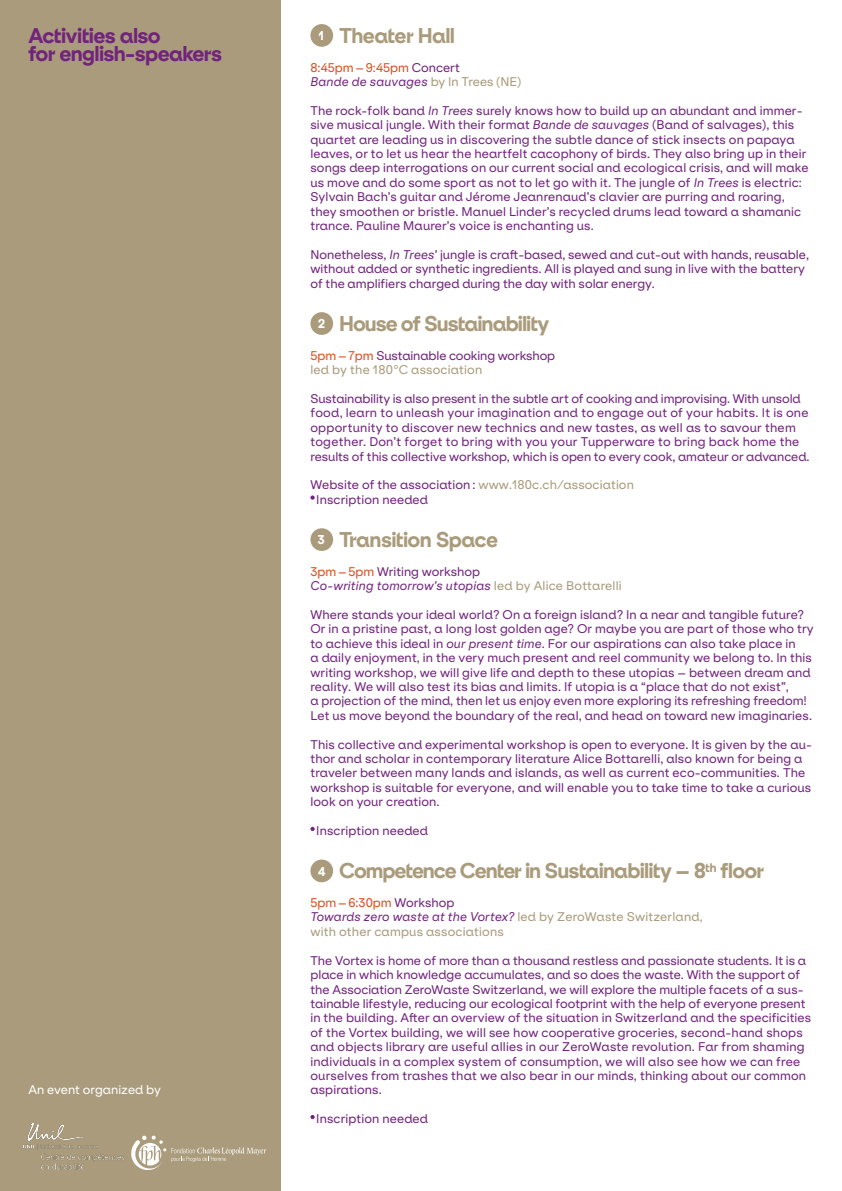
<style>
.page{position:relative;width:842px;height:1191px;background:#fff}
.page>*{position:absolute;margin:0;border:0;box-sizing:border-box;transform-origin:0 0}
.t1{font:800 20px "ES Klarheit Plakat";letter-spacing:-.015em;color:#a99b7b}
.t2{font:800 20px/18px "ES Klarheit Plakat";color:#71237d}
.t3{font:12px/14.4px "ES Klarheit Kurrent";letter-spacing:.01em;color:#71237d}
.t4{font:italic 12px/14.4px "ES Klarheit Kurrent";letter-spacing:.015em;color:#71237d}
.t5{font:12px/14.4px "ES Klarheit Kurrent";letter-spacing:.015em;color:#a99b7b}
.t6{font:12px/14.4px "ES Klarheit Kurrent";letter-spacing:-.01em;color:#71237d}
.t7{font:12px "ES Klarheit Kurrent";color:#fff}
.s1{font-size:12px;color:#fff}
.s2{font-style:normal;color:#d94e1f}
.s3{font-style:normal}
.s4{font-style:normal;color:#a99b7b}
.s5{font-style:italic}
.s6{color:#d94e1f}
.s7{color:#a99b7b}
.s8{color:#71237d}
.s9{font-style:italic;color:#71237d}
</style>
<div class="page">
<div style="left:0;top:0;width:281px;height:1191px;background:#a99b7b"></div>
<div style="left:310px;top:24px;width:23px;height:23px;background:#a99b7b;border-radius:50%"></div>
<div style="left:310px;top:312px;width:23px;height:23px;background:#a99b7b;border-radius:50%"></div>
<svg style="left:310px;top:495px;width:5px;height:5px"></svg>
<div style="left:310px;top:528px;width:23px;height:23px;background:#a99b7b;border-radius:50%"></div>
<svg style="left:310px;top:826px;width:5px;height:5px"></svg>
<div style="left:310px;top:859px;width:23px;height:23px;background:#a99b7b;border-radius:50%"></div>
<svg style="left:310px;top:1114px;width:5px;height:5px"></svg>
<svg style="left:131px;top:1135px;width:135px;height:35px"></svg>
<img style="left:24px;top:1123px;width:100px;height:47px">
<h1 class="t2" style="left:28px;top:24px;width:195px">Activities also<br>for english-speakers</h1>
<h1 class="t1" style="left:319px;top:19px;width:137px"><span class="s1">1</span> Theater Hall</h1>
<p class="t4" style="left:310px;top:59px;width:213px"><span class="s2">8:45pm – 9:45pm</span> <span class="s3">Concert<br></span>Bande de sauvages <span class="s4">by In Trees (NE)</span></p>
<p class="t3" style="left:310px;top:102px;width:500px">The rock-folk band <span class="s5">In Trees</span> surely knows how to build up an abundant and immer&shy;sive musical jungle. With their format <span class="s5">Bande de sauvages</span> (Band of salvages), this quartet are leading us in discovering the subtle dance of stick insects on papaya leaves, or to let us hear the heartfelt cacophony of birds. They also bring up in their songs deep interrogations on our current social and ecological crisis, and will make us move and do some sport as not to let go with it. The jungle of <span class="s5">In Trees</span> is electric:<br>Sylvain Bach’s guitar and Jérome Jeanrenaud’s clavier are purring and roaring, they smoothen or bristle. Manuel Linder’s recycled drums lead toward a shamanic trance. Pauline Maurer’s voice is enchanting us.</p>
<p class="t3" style="left:310px;top:246px;width:500px">Nonetheless, <span class="s5">In Trees</span>’ jungle is craft-based, sewed and cut-out with hands, reusable, without added or synthetic ingredients. All is played and sung in live with the battery of the amplifiers charged during the day with solar energy.</p>
<h1 class="t1" style="left:318px;top:307px;width:233px"><span class="s1">2</span> House of Sustainability</h1>
<p class="t6" style="left:310px;top:347px;width:246px"><span class="s6">5pm – 7pm</span> Sustainable cooking workshop <span class="s7">led by the 180°C association</span></p>
<p class="t3" style="left:310px;top:390px;width:501px">Sustainability is also present in the subtle art of cooking and improvising. With unsold food, learn to unleash your imagination and to engage out of your habits. It is one opportunity to discover new technics and new tastes, as well as to savour them together. Don’t forget to bring with you your Tupperware to bring back home the results of this collective workshop, which is open to every cook, amateur or advanced.</p>
<p class="t3" style="left:316px;top:476px;width:319px;text-indent:-6px">Website of the association : <span class="s7">www.180c.ch/association<br></span>Inscription needed</p>
<h1 class="t1" style="left:318px;top:523px;width:181px"><span class="s1">3</span> Transition Space</h1>
<p class="t4" style="left:310px;top:563px;width:313px"><span class="s2">3pm – 5pm</span> <span class="s3">Writing workshop<br></span>Co-writing tomorrow’s utopias <span class="s4">led by Alice Bottarelli</span></p>
<p class="t3" style="left:310px;top:606px;width:505px">Where stands your ideal world? On a foreign island? In a near and tangible future?<br>Or in a pristine past, a long lost golden age? Or maybe you are part of those who try to achieve this ideal in <span class="s5">our present time</span>. For our aspirations can also take place in<br>a daily enjoyment, in the very much present and reel community we belong to. In this writing workshop, we will give life and depth to these utopias – between dream and reality. We will also test its bias and limits. If utopia is a “place that do not exist”,<br>a projection of the mind, then let us enjoy even more exploring its refreshing freedom!<br>Let us move beyond the boundary of the real, and head on toward new imaginaries.</p>
<p class="t3" style="left:310px;top:736px;width:503px">This collective and experimental workshop is open to everyone. It is given by the au&shy;thor and scholar in contemporary literature Alice Bottarelli, also known for being a traveler between many lands and islands, as well as current eco-communities. The workshop is suitable for everyone, and will enable you to take time to take a curious look on your creation.</p>
<p class="t3" style="left:316px;top:822px;width:113px">Inscription needed</p>
<h1 class="t1" style="left:318px;top:854px;width:447px"><span class="s1">4</span> Competence Center in Sustainability – 8<sup>th</sup> floor</h1>
<p class="t5" style="left:310px;top:894px;width:394px"><span class="s6">5pm – 6:30pm</span> <span class="s8">Workshop<br></span><span class="s9">Towards zero waste at the Vortex?</span> led by ZeroWaste Switzerland, with other campus associations</p>
<p class="t3" style="left:310px;top:952px;width:502px">The Vortex is home of more than a thousand restless and passionate students. It is a place in which knowledge accumulates, and so does the waste. With the support of the Association ZeroWaste Switzerland, we will explore the multiple facets of a sus&shy;tainable lifestyle, reducing our ecological footprint with the help of everyone present in the building. After an overview of the situation in Switzerland and the specificities of the Vortex building, we will see how cooperative groceries, second-hand shops and objects library are useful allies in our ZeroWaste revolution. Far from shaming individuals in a complex system of consumption, we will also see how we can free ourselves from trashes that we also bear in our minds, thinking about our common aspirations.</p>
<p class="t3" style="left:316px;top:1110px;width:113px">Inscription needed</p>
<p class="t7" style="left:29px;top:1080px;width:134px">An event organized by</p>
</div>
